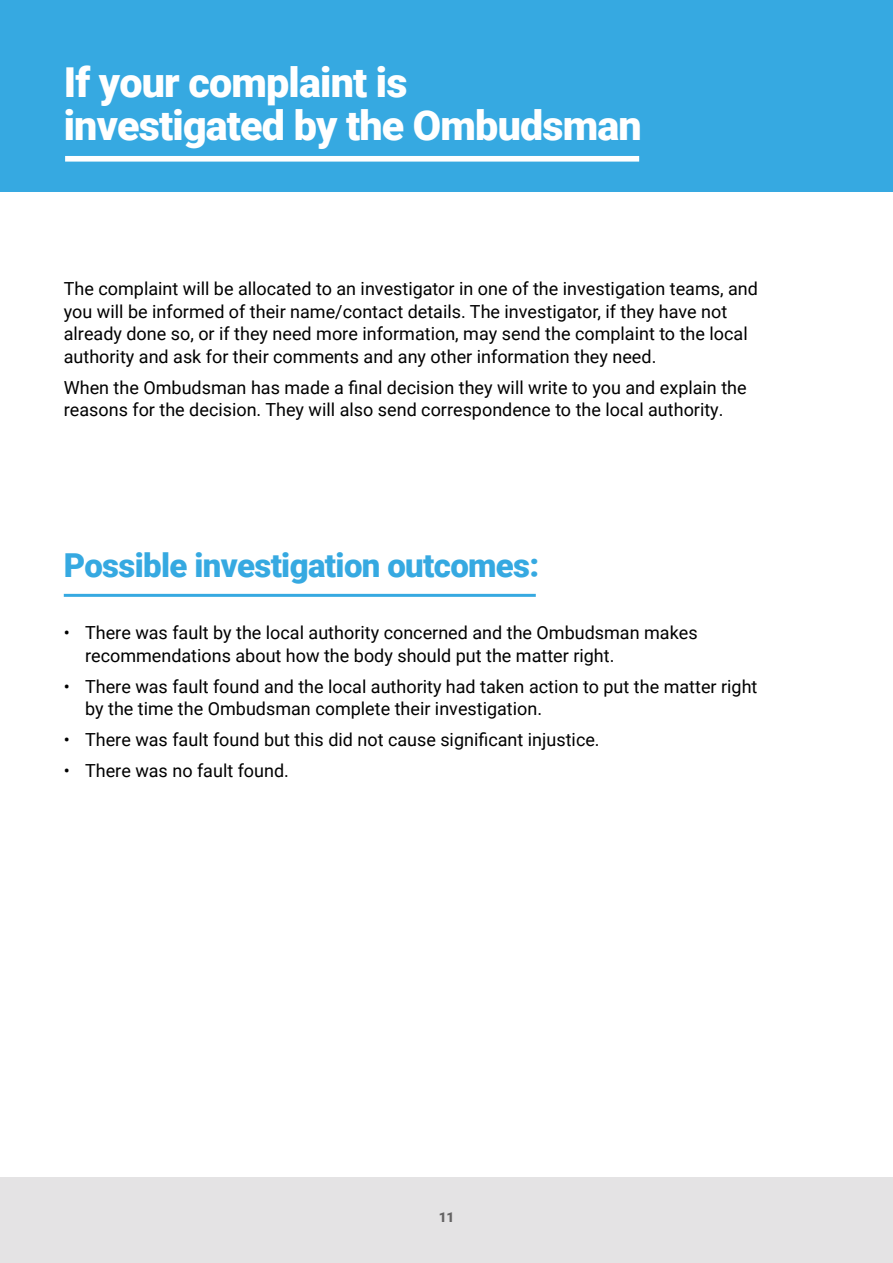
<style>
.page{position:relative;width:893px;height:1263px;background:#fff}
.page>*{position:absolute;margin:0;border:0;box-sizing:border-box;transform-origin:0 0}
.t1{font:900 41.25px/43.5px "Roboto";letter-spacing:-.02em;color:#fff}
.t2{font:900 33px "Roboto";letter-spacing:-.02em;color:#36a9e1}
.t3{font:18px/22.5px "Roboto";color:#000}
.t4{font:900 13.5px "Roboto";color:#646363}
</style>
<div class="page">
<div style="left:0;top:1178px;width:893px;height:85px;background:#e4e3e4"></div>
<div style="left:0;top:0;width:893px;height:191px;background:#36a9e1"></div>
<div style="left:65px;top:156px;width:574px;height:6px;background:#fff"></div>
<hr style="left:64px;top:594px;width:472px;height:3px;background:#36a9e1">
<h1 class="t1" style="left:64px;top:59px;width:580px">If your complaint is<br>investigated by the Ombudsman</h1>
<p class="t3" style="left:64px;top:277px;width:696px">The complaint will be allocated to an investigator in one of the investigation teams, and you will be informed of their name/contact details. The investigator, if they have not already done so, or if they need more information, may send the complaint to the local authority and ask for their comments and any other information they need.</p>
<p class="t3" style="left:64px;top:375px;width:684px">When the Ombudsman has made a final decision they will write to you and explain the reasons for the decision. They will also send correspondence to the local authority.</p>
<h2 class="t2" style="left:64px;top:542px;width:477px">Possible investigation outcomes:</h2>
<p class="t3" style="left:85px;top:621px;width:614px;text-indent:-21px">• There was fault by the local authority concerned and the Ombudsman makes recommendations about how the body should put the matter right.</p>
<p class="t3" style="left:85px;top:674px;width:674px;text-indent:-21px">• There was fault found and the local authority had taken action to put the matter right by the time the Ombudsman complete their investigation.</p>
<p class="t3" style="left:64px;top:728px;width:537px">• There was fault found but this did not cause significant injustice.</p>
<p class="t3" style="left:64px;top:759px;width:227px">• There was no fault found.</p>
<p class="t4" style="left:439px;top:1207px;width:17px">11</p>
</div>
